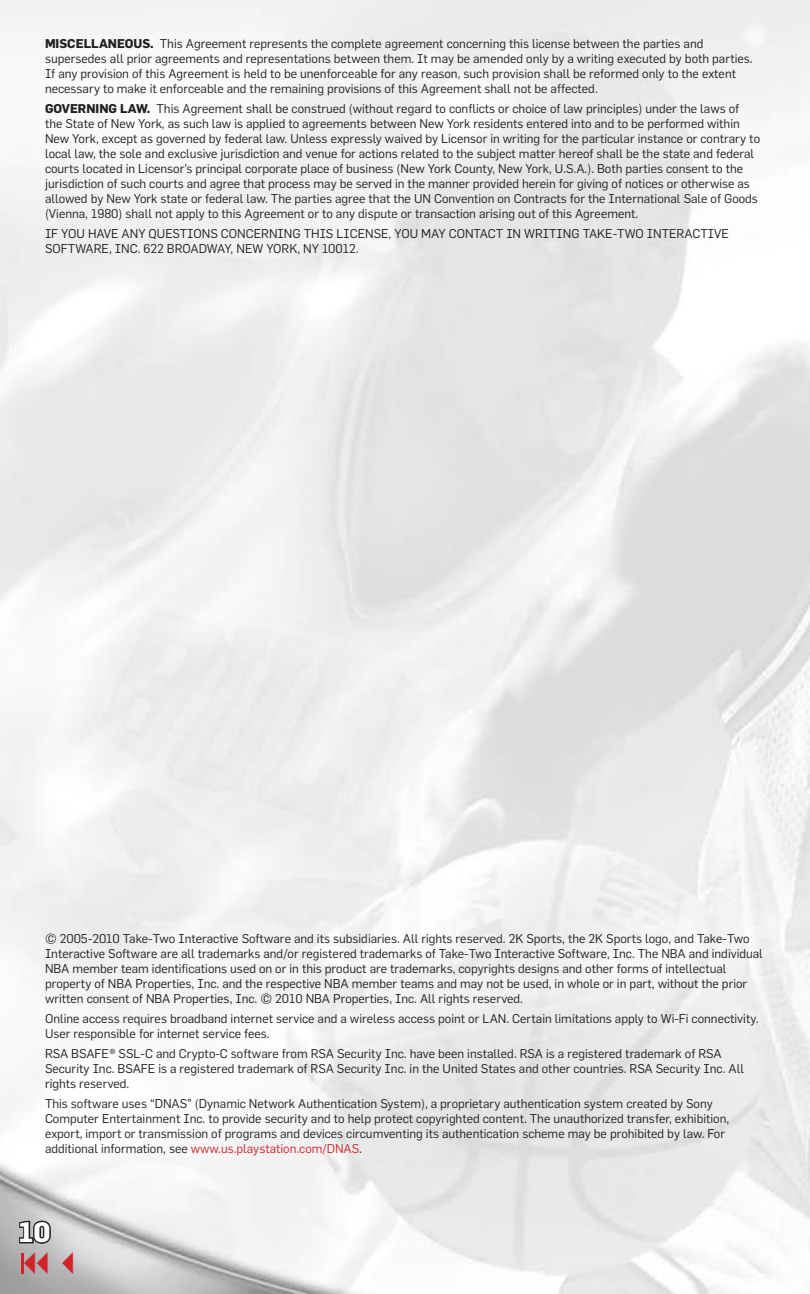
<style>
.page{position:relative;width:810px;height:1294px;background:#fff}
.page>*{position:absolute;margin:0;border:0;box-sizing:border-box;transform-origin:0 0}
.t1{font:700 27.5px "Flama";color:#fff}
.t2{font:24.75px "Abacus Three SSK";color:#d1232a}
.t3{font:12.5px/15px "Flama";color:#231f20}
.s1{font-weight:700}
.s2{color:#d1232a}
</style>
<div class="page">
<img style="left:0;top:0;width:810px;height:1294px">
<hr style="left:21px;top:1253px;width:2px;height:21px;background:#d1232a">
<svg style="left:18px;top:1219px;width:34px;height:26px"></svg>
<p class="t3" style="left:45px;top:35px;width:709px"><span class="s1">MISCELLANEOUS.</span> This Agreement represents the complete agreement concerning this license between the parties and supersedes all prior agreements and representations between them. It may be amended only by a writing executed by both parties.<br>If any provision of this Agreement is held to be unenforceable for any reason, such provision shall be reformed only to the extent necessary to make it enforceable and the remaining provisions of this Agreement shall not be affected.</p>
<p class="t3" style="left:45px;top:100px;width:717px"><span class="s1">GOVERNING LAW.</span> This Agreement shall be construed (without regard to conflicts or choice of law principles) under the laws of<br>the State of New York, as such law is applied to agreements between New York residents entered into and to be performed within New York, except as governed by federal law. Unless expressly waived by Licensor in writing for the particular instance or contrary to local law, the sole and exclusive jurisdiction and venue for actions related to the subject matter hereof shall be the state and federal courts located in Licensor’s principal corporate place of business (New York County, New York, U.S.A.). Both parties consent to the jurisdiction of such courts and agree that process may be served in the manner provided herein for giving of notices or otherwise as allowed by New York state or federal law. The parties agree that the UN Convention on Contracts for the International Sale of Goods (Vienna, 1980) shall not apply to this Agreement or to any dispute or transaction arising out of this Agreement.</p>
<p class="t3" style="left:45px;top:225px;width:685px">IF YOU HAVE ANY QUESTIONS CONCERNING THIS LICENSE, YOU MAY CONTACT IN WRITING TAKE-TWO INTERACTIVE<br>SOFTWARE, INC. 622 BROADWAY, NEW YORK, NY 10012.</p>
<p class="t3" style="left:45px;top:931px;width:719px">© 2005-2010 Take-Two Interactive Software and its subsidiaries. All rights reserved. 2K Sports, the 2K Sports logo, and Take-Two Interactive Software are all trademarks and/or registered trademarks of Take-Two Interactive Software, Inc. The NBA and individual NBA member team identifications used on or in this product are trademarks, copyrights designs and other forms of intellectual property of NBA Properties, Inc. and the respective NBA member teams and may not be used, in whole or in part, without the prior written consent of NBA Properties, Inc. © 2010 NBA Properties, Inc. All rights reserved.</p>
<p class="t3" style="left:45px;top:1011px;width:715px">Online access requires broadband internet service and a wireless access point or LAN. Certain limitations apply to Wi-Fi connectivity.<br>User responsible for internet service fees.</p>
<p class="t3" style="left:45px;top:1046px;width:701px">RSA BSAFE® SSL-C and Crypto-C software from RSA Security Inc. have been installed. RSA is a registered trademark of RSA<br>Security Inc. BSAFE is a registered trademark of RSA Security Inc. in the United States and other countries. RSA Security Inc. All rights reserved.</p>
<p class="t3" style="left:45px;top:1096px;width:686px">This software uses “DNAS” (Dynamic Network Authentication System), a proprietary authentication system created by Sony Computer Entertainment Inc. to provide security and to help protect copyrighted content. The unauthorized transfer, exhibition, export, import or transmission of programs and devices circumventing its authentication scheme may be prohibited by law. For additional information, see <span class="s2">www.us.playstation.com/DNAS</span>.</p>
<h1 class="t1" style="left:19px;top:1215px;width:33px">10</h1>
<h2 class="t2" style="left:23px;top:1247px;width:52px">BB B</h2>
</div>
